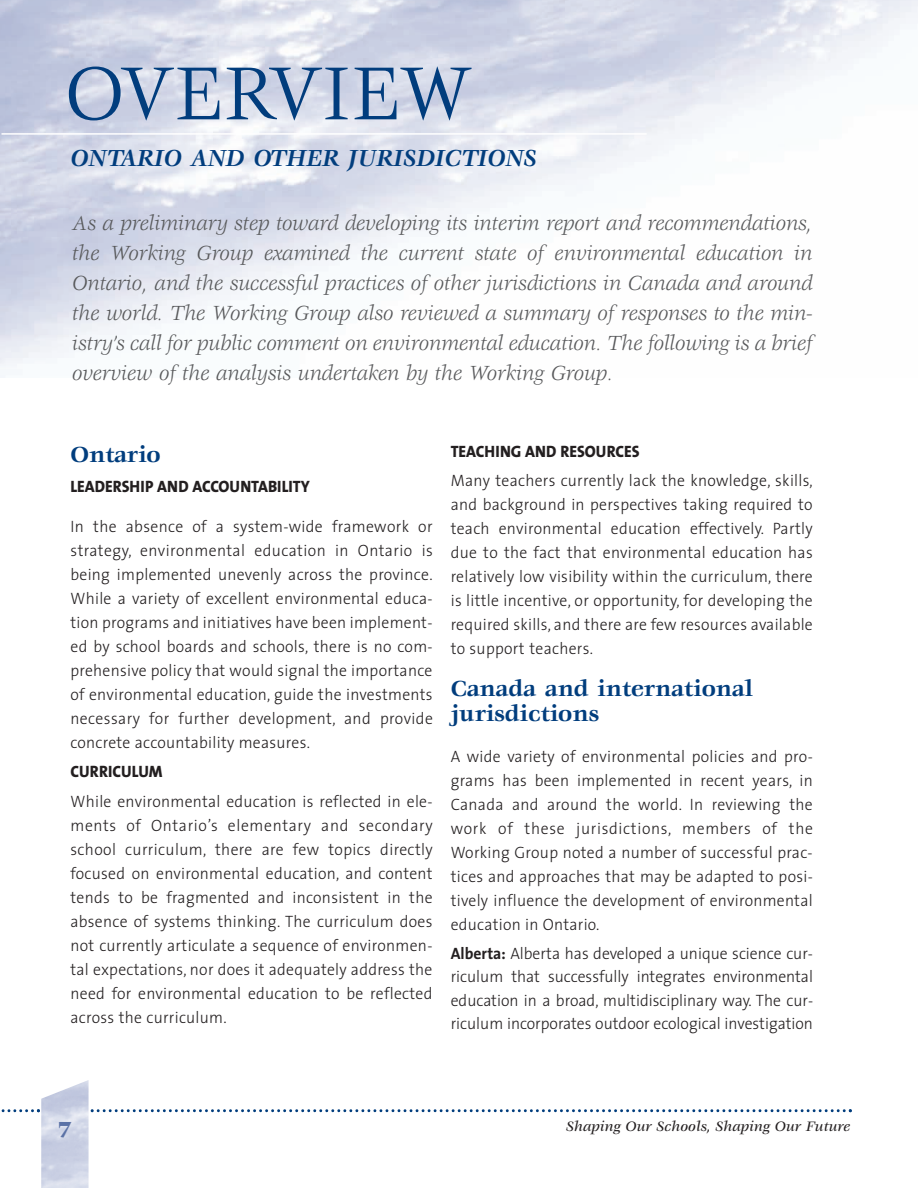
<style>
.page{position:relative;width:918px;height:1188px;background:#fff}
.page>*{position:absolute;margin:0;border:0;box-sizing:border-box;transform-origin:0 0}
.t1{font:82.5px "Veljovic";color:#013d7d;scale:.95 1}
.t2{font:italic 700 25.5px "Veljovic";color:#013d7d;scale:.95 1}
.t3{font:700 24px/25.5px "Veljovic";color:#013d7d}
.t4{font:900 24px "Veljovic";color:#5b72a6}
.t5{font:italic 22.5px/30px "Veljovic";color:#57585a;text-align:justify;scale:.95 1}
.t6{font:300 16.5px/24px "The Sans";letter-spacing:.02em;color:#231f20;text-align:justify;scale:.95 1}
.t7{font:800 16.5px "The Sans";color:#231f20;scale:.95 1}
.t8{font:italic 500 15px "Veljovic";color:#231f20}
.s1{font-weight:700}
</style>
<div class="page">
<img style="left:41px;top:1080px;width:48px;height:108px">
<svg style="left:91px;top:1109px;width:761px;height:3px"></svg>
<svg style="left:1px;top:1109px;width:39px;height:3px"></svg>
<h1 class="t1" style="left:65px;top:62px;width:429px">OVERVIEW</h1>
<h2 class="t2" style="left:70px;top:148px;width:492px">ONTARIO AND OTHER JURISDICTIONS</h2>
<p class="t5" style="left:72px;top:209px;width:781px">As a preliminary step toward developing its interim report and recommendations, the Working Group examined the current state of environmental education in Ontario, and the successful practices of other jurisdictions in Canada and around the world. The Working Group also reviewed a summary of responses to the min&shy;istry’s call for public comment on environmental education. The following is a brief overview of the analysis undertaken by the Working Group.</p>
<h3 class="t3" style="left:70px;top:443px;width:92px">Ontario</h3>
<p class="t7" style="left:70px;top:479px;width:253px">LEADERSHIP AND ACCOUNTABILITY</p>
<p class="t6" style="left:70px;top:516px;width:383px">In the absence of a system-wide framework or strategy, environmental education in Ontario is being implemented unevenly across the province.<br>While a variety of excellent environmental educa&shy;tion programs and initiatives have been implement&shy;ed by school boards and schools, there is no com&shy;prehensive policy that would signal the importance of environmental education, guide the investments necessary for further development, and provide concrete accountability measures.</p>
<p class="t7" style="left:70px;top:765px;width:99px">CURRICULUM</p>
<p class="t6" style="left:70px;top:791px;width:383px">While environmental education is reflected in ele&shy;ments of Ontario’s elementary and secondary school curriculum, there are few topics directly focused on environmental education, and content tends to be fragmented and inconsistent in the absence of systems thinking. The curriculum does not currently articulate a sequence of environmen&shy;tal expectations, nor does it adequately address the need for environmental education to be reflected across the curriculum.</p>
<p class="t7" style="left:451px;top:445px;width:200px">TEACHING AND RESOURCES</p>
<p class="t6" style="left:451px;top:470px;width:383px">Many teachers currently lack the knowledge, skills, and background in perspectives taking required to teach environmental education effectively. Partly due to the fact that environmental education has relatively low visibility within the curriculum, there is little incentive, or opportunity, for developing the required skills, and there are few resources available to support teachers.</p>
<h3 class="t3" style="left:451px;top:677px;width:304px">Canada and international jurisdictions</h3>
<p class="t6" style="left:451px;top:746px;width:383px">A wide variety of environmental policies and pro&shy;grams has been implemented in recent years, in Canada and around the world. In reviewing the work of these jurisdictions, members of the Working Group noted a number of successful prac&shy;tices and approaches that may be adapted to posi&shy;tively influence the development of environmental education in Ontario.</p>
<p class="t6" style="left:451px;top:943px;width:383px;line-height:23.5px"><span class="s1">Alberta:</span> Alberta has developed a unique science cur&shy;riculum that successfully integrates environmental education in a broad, multidisciplinary way. The cur&shy;riculum incorporates outdoor ecological investigation</p>
<h3 class="t4" style="left:57px;top:1121px;width:16px">7</h3>
<p class="t8" style="left:566px;top:1121px;width:286px">Shaping Our Schools, Shaping Our Future</p>
</div>
